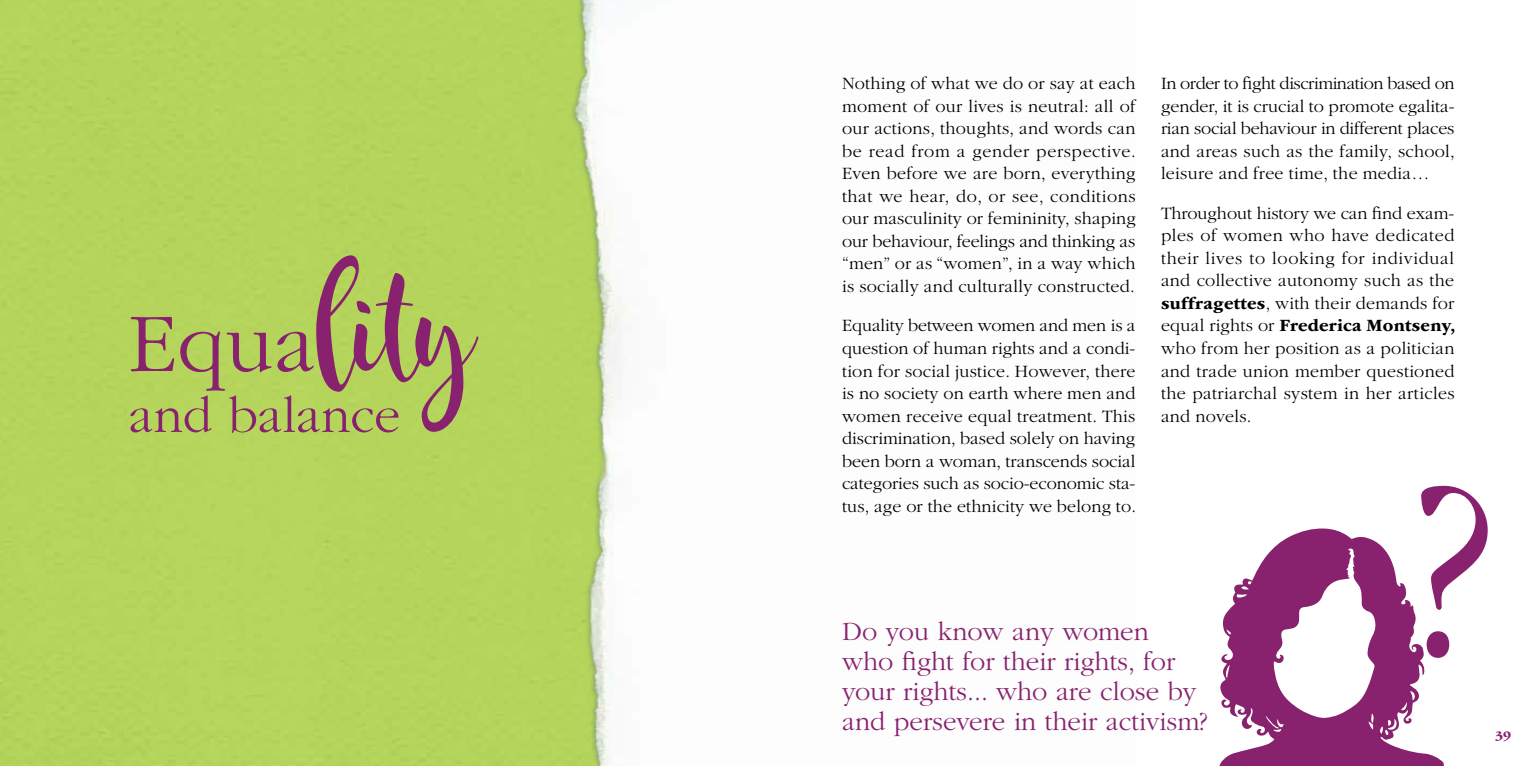
<style>
.page{position:relative;width:1531px;height:766px;background:#fff}
.page>*{position:absolute;margin:0;border:0;box-sizing:border-box;transform-origin:0 0}
.t1{font:300 86.7px "ITC Garamond Std";color:#88226e}
.t2{font:300 52.05px "ITC Garamond Std";color:#88226e}
.t3{font:300 27px/30px "ITC Garamond Std";color:#88226e}
.t4{font:300 18px/22.5px "ITC Garamond Std";letter-spacing:.015em;color:#000;text-align:justify}
.t5{font:700 13.5px "ITC Garamond Std";color:#88226e}
.s1{font-family:"Magnolia Sky";font-weight:400}
.s2{font-weight:700}
</style>
<div class="page">
<div style="left:0;top:0;width:497px;height:765px;background:#b4d45c"></div>
<img style="left:497px;top:0;width:133px;height:765px">
<svg style="left:1421px;top:485px;width:66px;height:169px"></svg>
<svg style="left:1220px;top:528px;width:226px;height:237px;fill:#88226e"></svg>
<h1 class="t1" style="left:129px;top:297px;width:350px">Equa<span class="s1">lity</span></h1>
<h2 class="t2" style="left:129px;top:387px;width:273px">and balance</h2>
<p class="t4" style="left:842px;top:73px;width:295px">Nothing of what we do or say at each moment of our lives is neutral: all of our actions, thoughts, and words can be read from a gender perspective.<br>Even before we are born, everything that we hear, do, or see, conditions our masculinity or femininity, shaping our behaviour, feelings and thinking as “men” or as “women”, in a way which is socially and culturally constructed.</p>
<p class="t4" style="left:842px;top:315px;width:296px">Equality between women and men is a question of human rights and a condi&shy;tion for social justice. However, there is no society on earth where men and women receive equal treatment. This discrimination, based solely on having been born a woman, transcends social categories such as socio-economic sta&shy;tus, age or the ethnicity we belong to.</p>
<p class="t4" style="left:1161px;top:73px;width:295px">In order to fight discrimination based on gender, it is crucial to promote egalita&shy;rian social behaviour in different places and areas such as the family, school, leisure and free time, the media…</p>
<p class="t4" style="left:1161px;top:202px;width:296px">Throughout history we can find exam&shy;ples of women who have dedicated their lives to looking for individual and collective autonomy such as the <span class="s2">suffragettes</span>, with their demands for equal rights or <span class="s2">Frederica Montseny, </span>who from her position as a politician and trade union member questioned the patriarchal system in her articles and novels.</p>
<h3 class="t3" style="left:842px;top:616px;width:367px">Do you know any women<br>who fight for their rights, for your rights... who are close by and persevere in their activism?</h3>
<p class="t5" style="left:1495px;top:727px;width:17px">39</p>
</div>
